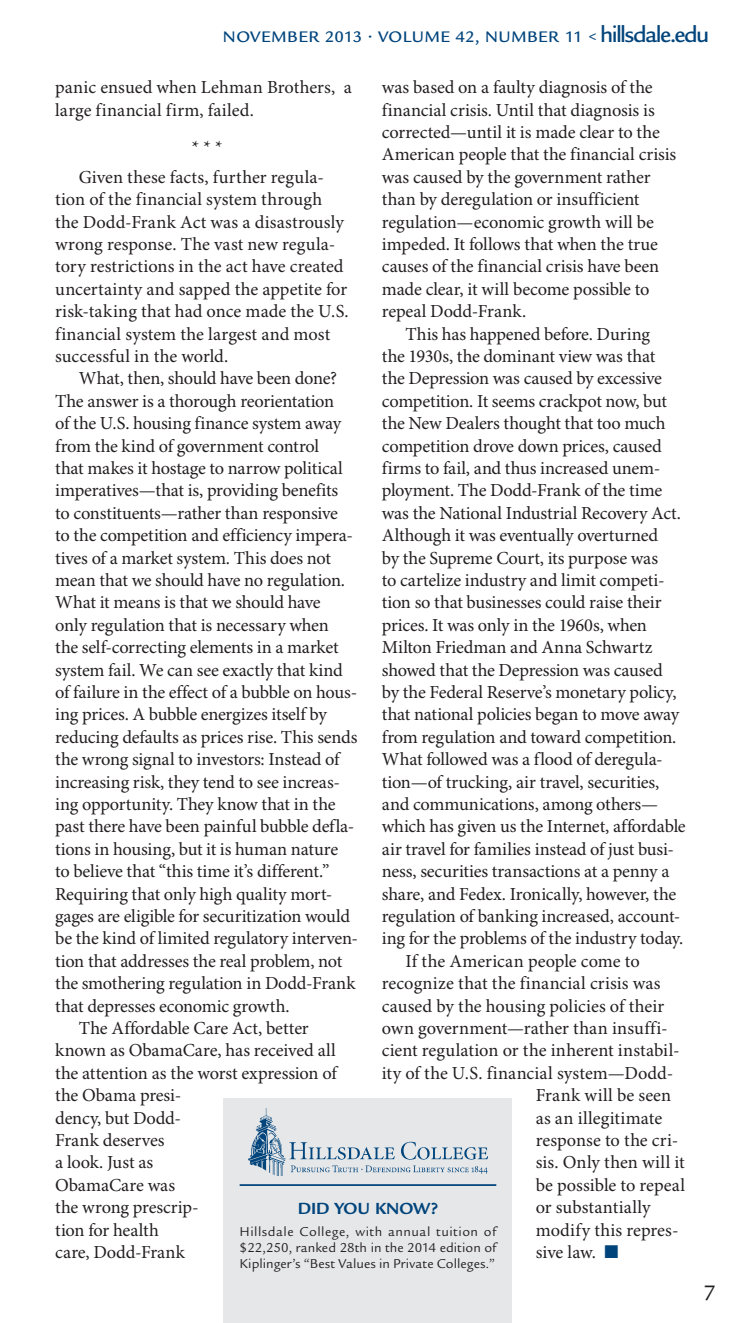
<style>
.page{position:relative;width:741px;height:1323px;background:#fff}
.page>*{position:absolute;margin:0;border:0;box-sizing:border-box;transform-origin:0 0}
.t1{font:22.75px "Legacy Sans";color:#231f20}
.t2{font:18.38px/22.4px "Minion Pro";letter-spacing:-.01em;color:#231f20}
.t3{font:18.38px "Minion Pro";letter-spacing:.015em;color:#231f20}
.t4{font:18.38px "Minion Pro";letter-spacing:.01em;color:#231f20}
.t5{font:700 17.5px "Legacy Sans";color:#00447c}
.t6{font:500 16.62px "Legacy Sans";letter-spacing:.025em;color:#00447c;scale:1.05 1}
.t7{font:14px/15.8px "Legacy Sans";letter-spacing:.005em;color:#231f20;text-align:justify}
.s1{font-weight:400}
.s2{font-size:24.5px}
.s3{color:#00447c}
</style>
<div class="page">
<div style="left:224px;top:1099px;width:288px;height:224px;background:#e6e7e8"></div>
<hr style="left:239px;top:1184px;width:257px;height:2px;background:#00447c">
<img style="left:248px;top:1109px;width:239px;height:67px">
<p class="t6" style="left:223px;top:27px;width:464px">NOVEMBER 2013 • VOLUME 42, NUMBER 11 <span class="s1">&lt;</span> <span class="s2">HILLSDALE.EDU</span></p>
<p class="t2" style="left:381px;top:77px;width:296px">was based on a faulty diagnosis of the financial crisis. Until that diagnosis is corrected—until it is made clear to the American people that the financial crisis was caused by the government rather than by deregulation or insufficient regulation—economic growth will be impeded. It follows that when the true causes of the financial crisis have been made clear, it will become possible to repeal Dodd-Frank.</p>
<p class="t2" style="left:405px;top:323px;width:246px">This has happened before. During</p>
<p class="t2" style="left:381px;top:346px;width:275px">the 1930s, the dominant view was that</p>
<p class="t2" style="left:381px;top:368px;width:281px">the Depression was caused by excessive</p>
<p class="t2" style="left:381px;top:391px;width:286px">competition. It seems crackpot now, but</p>
<p class="t2" style="left:381px;top:413px;width:285px">the New Dealers thought that too much</p>
<p class="t2" style="left:381px;top:435px;width:281px">competition drove down prices, caused</p>
<p class="t2" style="left:381px;top:458px;width:280px">firms to fail, and thus increased unem-</p>
<p class="t2" style="left:381px;top:480px;width:282px">ployment. The Dodd-Frank of the time</p>
<p class="t2" style="left:381px;top:503px;width:300px">was the National Industrial Recovery Act.</p>
<p class="t2" style="left:381px;top:525px;width:278px">Although it was eventually overturned</p>
<p class="t2" style="left:381px;top:547px;width:277px">by the Supreme Court, its purpose was</p>
<p class="t2" style="left:381px;top:570px;width:284px">to cartelize industry and limit competi-</p>
<p class="t2" style="left:381px;top:592px;width:281px">tion so that businesses could raise their</p>
<p class="t2" style="left:381px;top:615px;width:266px">prices. It was only in the 1960s, when</p>
<p class="t2" style="left:381px;top:637px;width:272px">Milton Friedman and Anna Schwartz</p>
<p class="t2" style="left:381px;top:659px;width:282px">showed that the Depression was caused</p>
<p class="t2" style="left:381px;top:682px;width:296px">by the Federal Reserve’s monetary policy,</p>
<p class="t2" style="left:381px;top:704px;width:299px">that national policies began to move away</p>
<p class="t2" style="left:381px;top:726px;width:296px">from regulation and toward competition.</p>
<p class="t2" style="left:381px;top:749px;width:282px">What followed was a flood of deregula-</p>
<p class="t2" style="left:381px;top:771px;width:279px">tion—of trucking, air travel, securities,</p>
<p class="t2" style="left:381px;top:794px;width:278px">and communications, among others—</p>
<p class="t2" style="left:381px;top:816px;width:305px">which has given us the Internet, affordable</p>
<p class="t2" style="left:381px;top:838px;width:293px">air travel for families instead of just busi-</p>
<p class="t2" style="left:381px;top:861px;width:289px">ness, securities transactions at a penny a</p>
<p class="t2" style="left:381px;top:883px;width:296px">share, and Fedex. Ironically, however, the</p>
<p class="t2" style="left:381px;top:906px;width:300px">regulation of banking increased, account-</p>
<p class="t2" style="left:381px;top:928px;width:303px">ing for the problems of the industry today.</p>
<p class="t2" style="left:405px;top:950px;width:236px">If the American people come to</p>
<p class="t2" style="left:381px;top:973px;width:280px">recognize that the financial crisis was</p>
<p class="t2" style="left:381px;top:995px;width:284px">caused by the housing policies of their</p>
<p class="t2" style="left:381px;top:1018px;width:287px">own government—rather than insuffi-</p>
<p class="t2" style="left:381px;top:1040px;width:299px">cient regulation or the inherent instabil-</p>
<p class="t2" style="left:381px;top:1062px;width:293px">ity of the U.S. financial system—Dodd-</p>
<p class="t4" style="left:535px;top:1084px;width:137px">Frank will be seen</p>
<p class="t3" style="left:535px;top:1107px;width:128px">as an illegitimate</p>
<p class="t2" style="left:535px;top:1130px;width:144px">response to the cri-</p>
<p class="t2" style="left:535px;top:1152px;width:151px">sis. Only then will it</p>
<p class="t2" style="left:535px;top:1174px;width:151px">be possible to repeal</p>
<p class="t2" style="left:535px;top:1197px;width:116px">or substantially</p>
<p class="t2" style="left:535px;top:1219px;width:144px">modify this repres-</p>
<p class="t2" style="left:535px;top:1242px;width:84px">sive law. <span class="s3">■</span></p>
<p class="t2" style="left:55px;top:77px;width:298px">panic ensued when Lehman Brothers, a large financial firm, failed.</p>
<p class="t2" style="left:79px;top:134px;width:246px;line-height:29.4px;text-indent:113px">* * *<br>Given these facts, further regula-</p>
<p class="t2" style="left:55px;top:189px;width:295px">tion of the financial system through the Dodd-Frank Act was a disastrously wrong response. The vast new regula&shy;tory restrictions in the act have created uncertainty and sapped the appetite for risk-taking that had once made the U.S. financial system the largest and most successful in the world.</p>
<p class="t2" style="left:79px;top:368px;width:260px">What, then, should have been done?</p>
<p class="t2" style="left:55px;top:391px;width:280px">The answer is a thorough reorientation</p>
<p class="t2" style="left:55px;top:413px;width:287px">of the U.S. housing finance system away</p>
<p class="t2" style="left:55px;top:435px;width:265px">from the kind of government control</p>
<p class="t2" style="left:55px;top:458px;width:289px">that makes it hostage to narrow political</p>
<p class="t2" style="left:55px;top:480px;width:284px">imperatives—that is, providing benefits</p>
<p class="t2" style="left:55px;top:503px;width:284px">to constituents—rather than responsive</p>
<p class="t2" style="left:55px;top:525px;width:299px">to the competition and efficiency impera-</p>
<p class="t2" style="left:55px;top:547px;width:277px">tives of a market system. This does not</p>
<p class="t2" style="left:55px;top:570px;width:291px">mean that we should have no regulation.</p>
<p class="t2" style="left:55px;top:592px;width:267px">What it means is that we should have</p>
<p class="t2" style="left:55px;top:615px;width:275px">only regulation that is necessary when</p>
<p class="t2" style="left:55px;top:637px;width:285px">the self-correcting elements in a market</p>
<p class="t2" style="left:55px;top:659px;width:289px">system fail. We can see exactly that kind</p>
<p class="t2" style="left:55px;top:682px;width:303px">of failure in the effect of a bubble on hous-</p>
<p class="t2" style="left:55px;top:704px;width:273px">ing prices. A bubble energizes itself by</p>
<p class="t2" style="left:55px;top:727px;width:303px">reducing defaults as prices rise. This sends</p>
<p class="t2" style="left:55px;top:749px;width:286px">the wrong signal to investors: Instead of</p>
<p class="t2" style="left:55px;top:771px;width:286px">increasing risk, they tend to see increas-</p>
<p class="t2" style="left:55px;top:794px;width:282px">ing opportunity. They know that in the</p>
<p class="t2" style="left:55px;top:816px;width:300px">past there have been painful bubble defla-</p>
<p class="t2" style="left:55px;top:839px;width:284px">tions in housing, but it is human nature</p>
<p class="t2" style="left:55px;top:861px;width:275px">to believe that “this time it’s different.”</p>
<p class="t2" style="left:55px;top:883px;width:278px">Requiring that only high quality mort-</p>
<p class="t2" style="left:55px;top:906px;width:296px">gages are eligible for securitization would</p>
<p class="t2" style="left:55px;top:928px;width:304px">be the kind of limited regulatory interven-</p>
<p class="t2" style="left:55px;top:951px;width:288px">tion that addresses the real problem, not</p>
<p class="t2" style="left:55px;top:973px;width:302px">the smothering regulation in Dodd-Frank</p>
<p class="t2" style="left:55px;top:995px;width:236px">that depresses economic growth.</p>
<p class="t2" style="left:79px;top:1018px;width:231px">The Affordable Care Act, better</p>
<p class="t2" style="left:55px;top:1040px;width:282px">known as ObamaCare, has received all</p>
<p class="t2" style="left:55px;top:1063px;width:283px">the attention as the worst expression of</p>
<p class="t2" style="left:55px;top:1085px;width:127px">the Obama presi-</p>
<p class="t2" style="left:55px;top:1107px;width:127px">dency, but Dodd-</p>
<p class="t2" style="left:55px;top:1130px;width:111px">Frank deserves</p>
<p class="t2" style="left:55px;top:1152px;width:100px">a look. Just as</p>
<p class="t2" style="left:55px;top:1175px;width:121px">ObamaCare was</p>
<p class="t2" style="left:55px;top:1197px;width:145px">the wrong prescrip-</p>
<p class="t2" style="left:55px;top:1219px;width:105px">tion for health</p>
<p class="t2" style="left:55px;top:1242px;width:131px">care, Dodd-Frank</p>
<p class="t5" style="left:297px;top:1199px;width:142px">DID YOU KNOW?</p>
<p class="t7" style="left:239px;top:1224px;width:260px">Hillsdale College, with annual tuition of $22,250, ranked 28th in the 2014 edition of Kiplinger’s “Best Values in Private Colleges.”</p>
<p class="t1" style="left:703px;top:1280px;width:14px">7</p>
</div>
